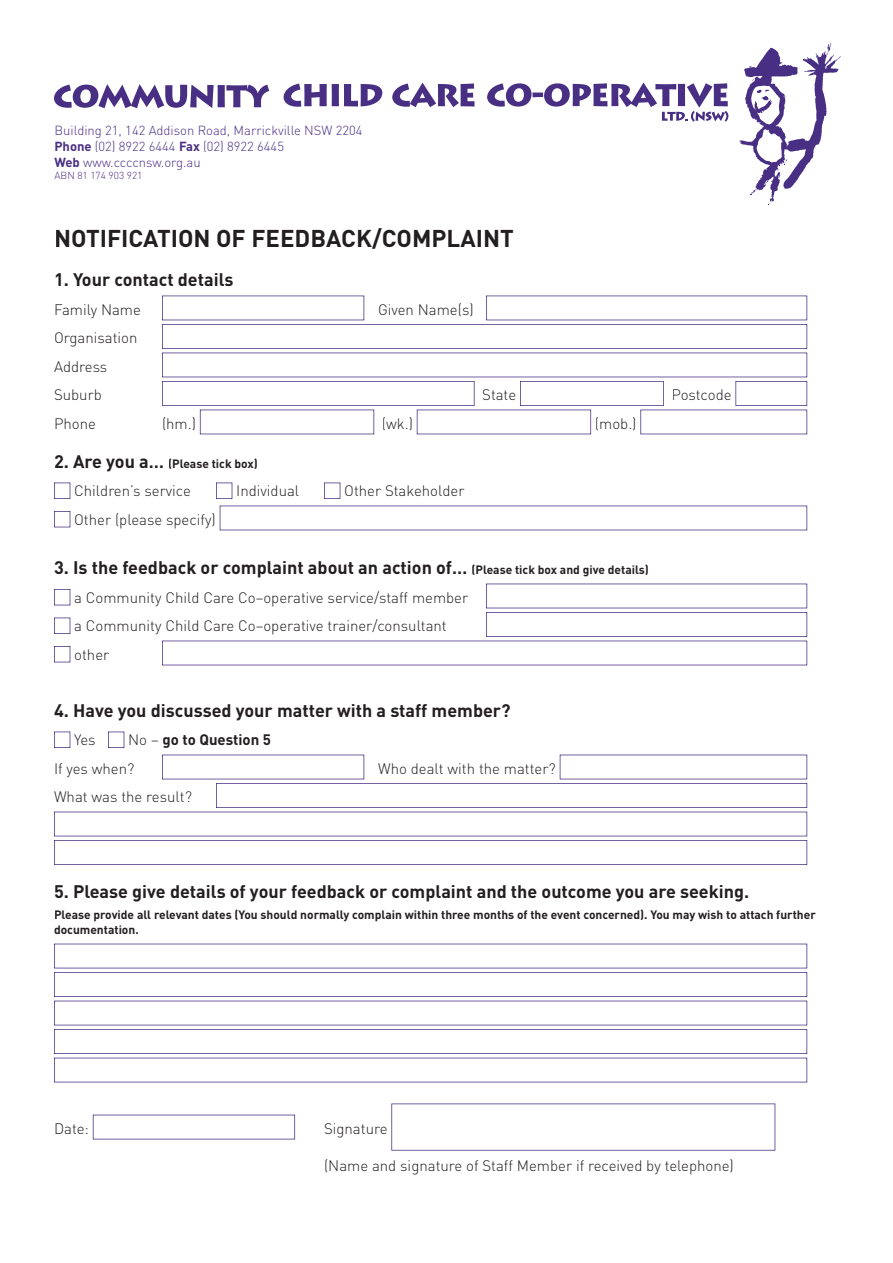
<style>
.page{position:relative;width:893px;height:1263px;background:#fff}
.page>*{position:absolute;margin:0;border:0;box-sizing:border-box;transform-origin:0 0}
.t1{font:700 24px "DIN";color:#231f20}
.t2{font:700 18px "DIN";color:#231f20}
.t3{font:300 15px/28.5px "DIN";color:#231f20}
.t4{font:300 13.05px/15.6px "DIN";color:#482f84}
.t5{font:700 12px/15px "DIN";color:#231f20}
.t6{font:300 10.2px "DIN";color:#482f84}
.s1{font-weight:700}
.s2{font-size:18px}
.s3{font-size:12px}
</style>
<div class="page">
<svg style="left:54px;top:84px;width:215px;height:24px"></svg>
<svg style="left:284px;top:84px;width:98px;height:23px"></svg>
<svg style="left:392px;top:83px;width:83px;height:24px"></svg>
<svg style="left:487px;top:83px;width:241px;height:39px"></svg>
<svg style="left:739px;top:43px;width:102px;height:161px"></svg>
<svg style="left:162px;top:296px;width:645px;height:138px"></svg>
<svg style="left:54px;top:482px;width:16px;height:17px"></svg>
<svg style="left:216px;top:482px;width:16px;height:17px"></svg>
<svg style="left:324px;top:482px;width:16px;height:17px"></svg>
<svg style="left:54px;top:511px;width:16px;height:16px"></svg>
<svg style="left:220px;top:506px;width:587px;height:24px"></svg>
<svg style="left:54px;top:589px;width:16px;height:16px"></svg>
<svg style="left:54px;top:617px;width:16px;height:17px"></svg>
<svg style="left:54px;top:646px;width:16px;height:16px"></svg>
<svg style="left:162px;top:584px;width:645px;height:81px"></svg>
<svg style="left:54px;top:731px;width:16px;height:17px"></svg>
<svg style="left:108px;top:731px;width:16px;height:17px"></svg>
<svg style="left:54px;top:755px;width:753px;height:110px"></svg>
<svg style="left:54px;top:944px;width:753px;height:138px"></svg>
<svg style="left:93px;top:1115px;width:202px;height:24px"></svg>
<svg style="left:391px;top:1103px;width:384px;height:47px"></svg>
<p class="t4" style="left:54px;top:123px;width:310px">Building 21, 142 Addison Road, Marrickville NSW 2204<br><span class="s1">Phone</span> (02) 8922 6444 <span class="s1">Fax</span> (02) 8922 6445<br><span class="s1">Web</span> www.ccccnsw.org.au</p>
<p class="t6" style="left:54px;top:169px;width:89px">ABN 81 174 903 921</p>
<h1 class="t1" style="left:54px;top:223px;width:461px">NOTIFICATION OF FEEDBACK/COMPLAINT</h1>
<p class="t2" style="left:54px;top:268px;width:181px">1. Your contact details</p>
<p class="t3" style="left:54px;top:295px;width:88px">Family Name</p>
<p class="t3" style="left:378px;top:295px;width:97px">Given Name(s)</p>
<p class="t3" style="left:54px;top:323px;width:85px">Organisation<br>Address<br>Suburb</p>
<p class="t3" style="left:482px;top:380px;width:35px">State</p>
<p class="t3" style="left:671px;top:380px;width:62px">Postcode</p>
<p class="t3" style="left:54px;top:409px;width:43px">Phone</p>
<p class="t3" style="left:162px;top:409px;width:36px">(hm.)</p>
<p class="t3" style="left:382px;top:409px;width:33px">(wk.)</p>
<p class="t3" style="left:595px;top:409px;width:43px">(mob.)</p>
<p class="t5" style="left:54px;top:455px;width:205px"><span class="s2">2. Are you a…</span> (Please tick box)</p>
<p class="t3" style="left:74px;top:476px;width:118px">Children’s service</p>
<p class="t3" style="left:236px;top:476px;width:65px">Individual</p>
<p class="t3" style="left:344px;top:476px;width:122px">Other Stakeholder</p>
<p class="t3" style="left:74px;top:505px;width:143px">Other (please specify)</p>
<p class="t2" style="left:54px;top:556px;width:596px">3. Is the feedback or complaint about an action of… <span class="s3">(Please tick box and give details)</span></p>
<p class="t3" style="left:74px;top:583px;width:396px">a Community Child Care Co–operative service/staff member a Community Child Care Co–operative trainer/consultant other</p>
<p class="t2" style="left:54px;top:698px;width:458px">4. Have you discussed your matter with a staff member?</p>
<p class="t3" style="left:74px;top:725px;width:23px">Yes</p>
<p class="t3" style="left:54px;top:725px;width:218px;text-indent:74px">No – <span class="s1">go to Question 5<br></span>If yes when?</p>
<p class="t3" style="left:378px;top:754px;width:179px">Who dealt with the matter?</p>
<p class="t3" style="left:54px;top:782px;width:140px">What was the result?</p>
<p class="t2" style="left:54px;top:880px;width:697px">5. Please give details of your feedback or complaint and the outcome you are seeking.</p>
<p class="t5" style="left:54px;top:907px;width:763px">Please provide all relevant dates (You should normally complain within three months of the event concerned). You may wish to attach further documentation.</p>
<p class="t3" style="left:54px;top:1114px;width:36px">Date:</p>
<p class="t3" style="left:324px;top:1114px;width:65px">Signature</p>
<p class="t3" style="left:324px;top:1151px;width:411px">(Name and signature of Staff Member if received by telephone)</p>
</div>
